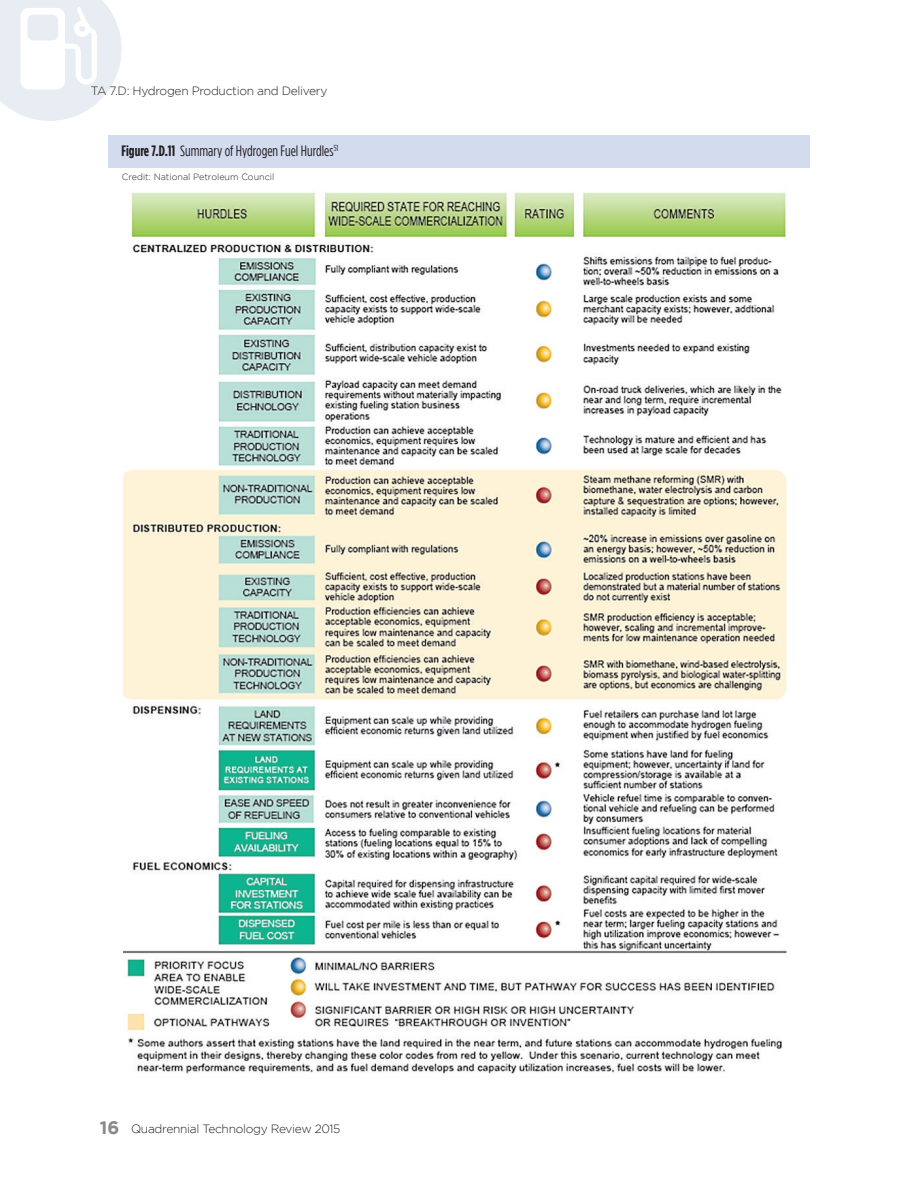
<style>
.page{position:relative;width:918px;height:1188px;background:#fff}
.page>*{position:absolute;margin:0;border:0;box-sizing:border-box;transform-origin:0 0}
.Figure_Text{font:15px "Gotham Condensed";color:#231f20}
.t1{font:300 12px "Gotham";letter-spacing:-.025em;color:#231f20}
.Photo_Credit{font:300 9px "Gotham";color:#231f20}
.s1{font-weight:700}
.s2{font-weight:700;font-size:18px;color:#8a888a}
</style>
<div class="page">
<svg style="left:0;top:0;width:122px;height:121px"></svg>
<div style="left:108px;top:135px;width:702px;height:32px;background:#d3dcef"></div>
<img style="left:124px;top:192px;width:663px;height:882px">
<p class="t1" style="left:91px;top:84px;width:238px">TA 7.D: Hydrogen Production and Delivery</p>
<p class="Figure_Text" style="left:122px;top:143px;width:218px"><span class="s1">Figure 7.D.11</span> Summary of Hydrogen Fuel Hurdles<sup>51</sup></p>
<p class="Photo_Credit" style="left:122px;top:172px;width:154px">Credit: National Petroleum Council</p>
<p class="t1" style="left:100px;top:1122px;width:242px"><span class="s2">16</span> Quadrennial Technology Review 2015</p>
</div>
